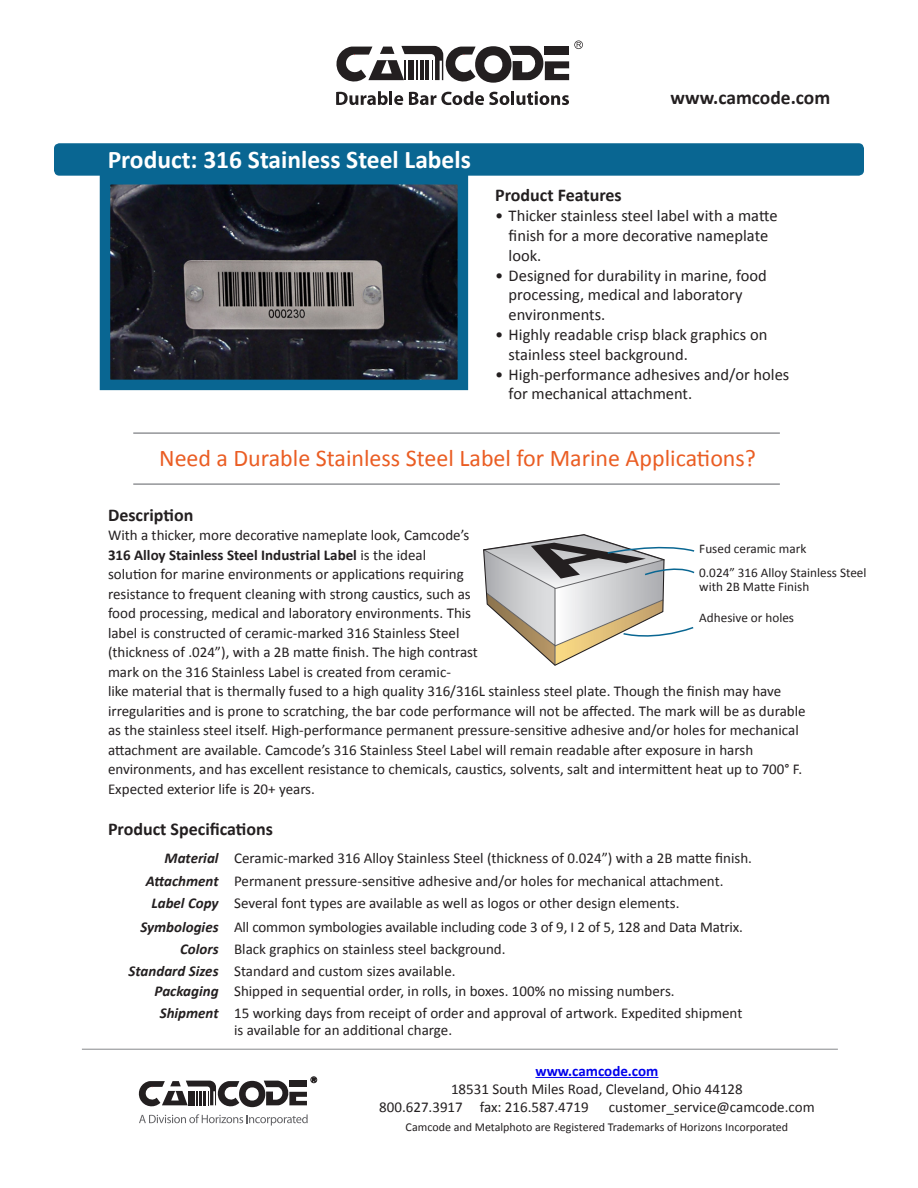
<style>
.page{position:relative;width:918px;height:1188px;background:#fff}
.page>*{position:absolute;margin:0;border:0;box-sizing:border-box;transform-origin:0 0}
.t1{font:700 25.5px "Calibri";color:#fff}
.t2{font:24px "Calibri";color:#ea5d23}
.t3{font:700 19.5px "Calibri";color:#231f20}
.t4{font:700 18px "Calibri";color:#231f20}
.t5{font:16.5px/19.8px "Calibri";color:#231f20}
.t6{font:15px/19.5px "Calibri";color:#231f20}
.t7{font:italic 700 15px "Calibri";color:#231f20}
.t8{font:700 15px "Calibri";color:#0000ec}
.t9{font:13.2px/13.5px "Calibri";color:#231f20}
.t10{font:12px "Calibri";color:#231f20}
.t11{font:5.25px "Arial";color:#231f20}
.s1{font-weight:700}
</style>
<div class="page">
<div style="left:54px;top:143px;width:810px;height:33px;background:#096692;border-radius:5px"></div>
<img style="left:111px;top:185px;width:346px;height:194px">
<div style="left:100px;top:174px;width:368px;height:216px;border:10px solid #096692"></div>
<hr style="left:133px;top:432px;width:647px;height:2px;background:#939598">
<hr style="left:133px;top:483px;width:647px;height:2px;background:#939598">
<svg style="left:336px;top:91px;width:67px;height:14px"></svg>
<svg style="left:409px;top:91px;width:100px;height:14px"></svg>
<hr style="left:511px;top:91px;width:3px;height:14px;background:#231f20">
<svg style="left:516px;top:91px;width:53px;height:14px"></svg>
<svg style="left:336px;top:40px;width:247px;height:43px"></svg>
<hr style="left:535px;top:1077px;width:123px;height:1px;background:#0000ec">
<hr style="left:82px;top:1049px;width:756px;height:1px;background:#939598">
<svg style="left:139px;top:1077px;width:178px;height:49px"></svg>
<svg style="left:483px;top:534px;width:212px;height:132px"></svg>
<p class="t1" style="left:108px;top:143px;width:365px">Product: 316 Stainless Steel Labels</p>
<p class="t3" style="left:670px;top:86px;width:161px">www.camcode.com</p>
<p class="t4" style="left:495px;top:184px;width:128px">Product Features</p>
<p class="t5" style="left:509px;top:206px;width:270px;text-indent:-14px">• Thicker stainless steel label with a matte finish for a more decorative nameplate look.</p>
<p class="t5" style="left:509px;top:265px;width:260px;text-indent:-14px">• Designed for durability in marine, food processing, medical and laboratory environments.</p>
<p class="t5" style="left:509px;top:325px;width:260px;text-indent:-14px">• Highly readable crisp black graphics on stainless steel background.</p>
<p class="t5" style="left:509px;top:364px;width:282px;text-indent:-14px">• High-performance adhesives and/or holes for mechanical attachment.</p>
<p class="t2" style="left:159px;top:443px;width:598px">Need a Durable Stainless Steel Label for Marine Applications?</p>
<p class="t4" style="left:108px;top:503px;width:87px">Description</p>
<p class="t6" style="left:108px;top:525px;width:699px">With a thicker, more decorative nameplate look, Camcode’s<br><span class="s1">316 Alloy Stainless Steel Industrial Label</span> is the ideal<br>solution for marine environments or applications requiring<br>resistance to frequent cleaning with strong caustics, such as<br>food processing, medical and laboratory environments. This<br>label is constructed of ceramic-marked 316 Stainless Steel<br>(thickness of .024”), with a 2B matte finish. The high contrast<br>mark on the 316 Stainless Label is created from ceramic-<br>like material that is thermally fused to a high quality 316/316L stainless steel plate. Though the finish may have irregularities and is prone to scratching, the bar code performance will not be affected. The mark will be as durable as the stainless steel itself. High-performance permanent pressure-sensitive adhesive and/or holes for mechanical attachment are available. Camcode’s 316 Stainless Steel Label will remain readable after exposure in harsh environments, and has excellent resistance to chemicals, caustics, solvents, salt and intermittent heat up to 700° F.<br>Expected exterior life is 20+ years.</p>
<p class="t4" style="left:108px;top:817px;width:166px">Product Specifications</p>
<p class="t7" style="left:165px;top:848px;width:56px">Material</p>
<p class="t6" style="left:234px;top:848px;width:519px">Ceramic-marked 316 Alloy Stainless Steel (thickness of 0.024”) with a 2B matte finish.</p>
<p class="t7" style="left:146px;top:872px;width:74px">Attachment</p>
<p class="t6" style="left:234px;top:872px;width:491px">Permanent pressure-sensitive adhesive and/or holes for mechanical attachment.</p>
<p class="t7" style="left:151px;top:894px;width:69px">Label Copy</p>
<p class="t6" style="left:234px;top:894px;width:447px">Several font types are available as well as logos or other design elements.</p>
<p class="t7" style="left:140px;top:917px;width:80px">Symbologies</p>
<p class="t6" style="left:234px;top:917px;width:510px">All common symbologies available including code 3 of 9, I 2 of 5, 128 and Data Matrix.</p>
<p class="t7" style="left:180px;top:939px;width:40px">Colors</p>
<p class="t6" style="left:234px;top:939px;width:273px">Black graphics on stainless steel background.</p>
<p class="t7" style="left:129px;top:961px;width:91px">Standard Sizes</p>
<p class="t6" style="left:234px;top:961px;width:223px">Standard and custom sizes available.</p>
<p class="t7" style="left:155px;top:982px;width:66px">Packaging</p>
<p class="t6" style="left:234px;top:982px;width:442px">Shipped in sequential order, in rolls, in boxes. 100% no missing numbers.</p>
<p class="t7" style="left:160px;top:1004px;width:60px">Shipment</p>
<p class="t6" style="left:234px;top:1005px;width:510px;line-height:16.5px">15 working days from receipt of order and approval of artwork. Expedited shipment is available for an additional charge.</p>
<p class="t9" style="left:699px;top:542px;width:109px">Fused ceramic mark</p>
<p class="t9" style="left:699px;top:566px;width:169px">0.024” 316 Alloy Stainless Steel with 2B Matte Finish</p>
<p class="t9" style="left:699px;top:611px;width:96px">Adhesive or holes</p>
<p class="t11" style="left:312px;top:1076px;width:5px">R</p>
<p class="t8" style="left:535px;top:1061px;width:124px">www.camcode.com</p>
<p class="t6" style="left:451px;top:1079px;width:293px">18531 South Miles Road, Cleveland, Ohio 44128</p>
<p class="t6" style="left:379px;top:1097px;width:211px">800.627.3917 fax: 216.587.4719</p>
<p class="t6" style="left:609px;top:1097px;width:207px">customer_service@camcode.com</p>
<p class="t10" style="left:406px;top:1120px;width:384px">Camcode and Metalphoto are Registered Trademarks of Horizons Incorporated</p>
</div>
